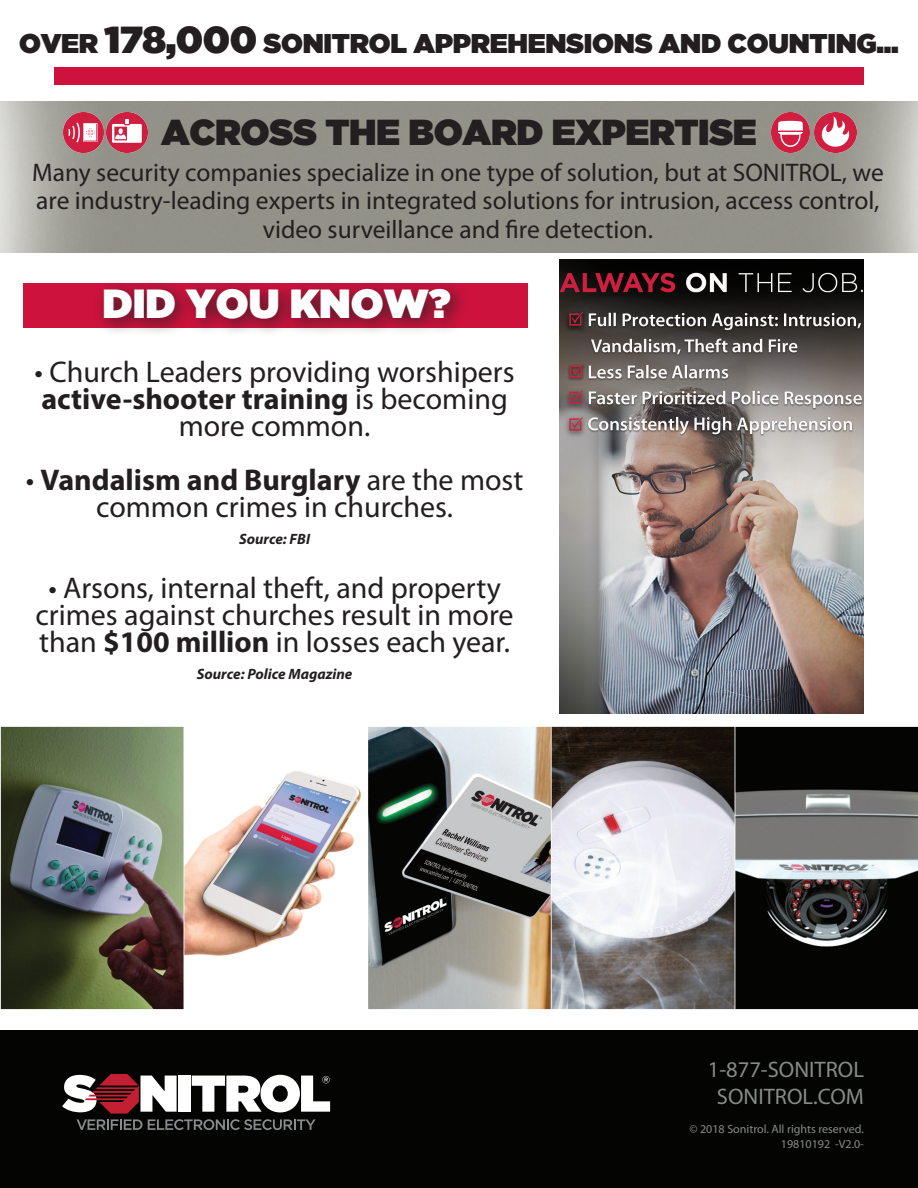
<style>
.page{position:relative;width:918px;height:1188px;background:#fff}
.page>*{position:absolute;margin:0;border:0;box-sizing:border-box;transform-origin:0 0}
.t1{font:40.5px "Gotham Ultra";color:#fff}
.t2{font:36px "Gotham Ultra";letter-spacing:-.01em;color:#231f20}
.t3{font:30px/27px "Myriad Pro";color:#231f20;text-align:center}
.t4{font:27px "Gotham Ultra";letter-spacing:-.01em;color:#231f20}
.t5{font:25.5px/28.5px "Myriad Pro";color:#231f20;text-align:center}
.t6{font:22.5px/27px "Myriad Pro";color:#878b85;text-align:center}
.t7{font:italic 700 15px "Myriad Pro";color:#231f20}
.t8{font:12px/14.4px "Myriad Pro";color:#878b85;text-align:right}
.s1{font-size:37.5px}
.s2{font-weight:700}
</style>
<div class="page">
<div style="left:54px;top:68px;width:810px;height:17px;background:#cd123d"></div>
<img style="left:0;top:102px;width:918px;height:150px">
<img style="left:107px;top:113px;width:41px;height:40px">
<img style="left:64px;top:113px;width:40px;height:40px">
<img style="left:814px;top:113px;width:43px;height:40px">
<img style="left:771px;top:113px;width:39px;height:40px">
<img style="left:559px;top:260px;width:305px;height:454px">
<img style="left:0;top:726px;width:918px;height:284px">
<div style="left:0;top:1030px;width:918px;height:158px;background:#040503"></div>
<div style="left:23px;top:284px;width:505px;height:44px;background:#cd123d"></div>
<div style="left:93px;top:279px;width:377px;height:58px;background:#231f20;opacity:.75"></div>
<svg style="left:62px;top:1074px;width:268px;height:56px"></svg>
<p class="t4" style="left:19px;top:28px;width:881px">OVER <span class="s1">178,000</span> SONITROL APPREHENSIONS AND COUNTING...</p>
<p class="t2" style="left:161px;top:111px;width:597px">ACROSS THE BOARD EXPERTISE</p>
<p class="t5" style="left:32px;top:159px;width:853px">Many security companies specialize in one type of solution, but at SONITROL, we are industry-leading experts in integrated solutions for intrusion, access control, video surveillance and fire detection.</p>
<h1 class="t1" style="left:102px;top:280px;width:350px">DID YOU KNOW?</h1>
<p class="t3" style="left:35px;top:359px;width:481px">• Church Leaders providing worshipers <span class="s2">active-shooter training</span> is becoming more common.</p>
<p class="t3" style="left:26px;top:467px;width:499px">• <span class="s2">Vandalism and Burglary</span> are the most common crimes in churches.</p>
<p class="t7" style="left:239px;top:529px;width:73px">Source: FBI</p>
<p class="t3" style="left:36px;top:575px;width:480px">• Arsons, internal theft, and property crimes against churches result in more than <span class="s2">$100 million</span> in losses each year.</p>
<p class="t7" style="left:197px;top:664px;width:157px">Source: Police Magazine</p>
<p class="t6" style="left:708px;top:1057px;width:158px">1-877-SONITROL<br>SONITROL.COM</p>
<p class="t8" style="left:689px;top:1122px;width:176px">© 2018 Sonitrol. All rights reserved.<br>19810192 -V2.0-</p>
</div>
